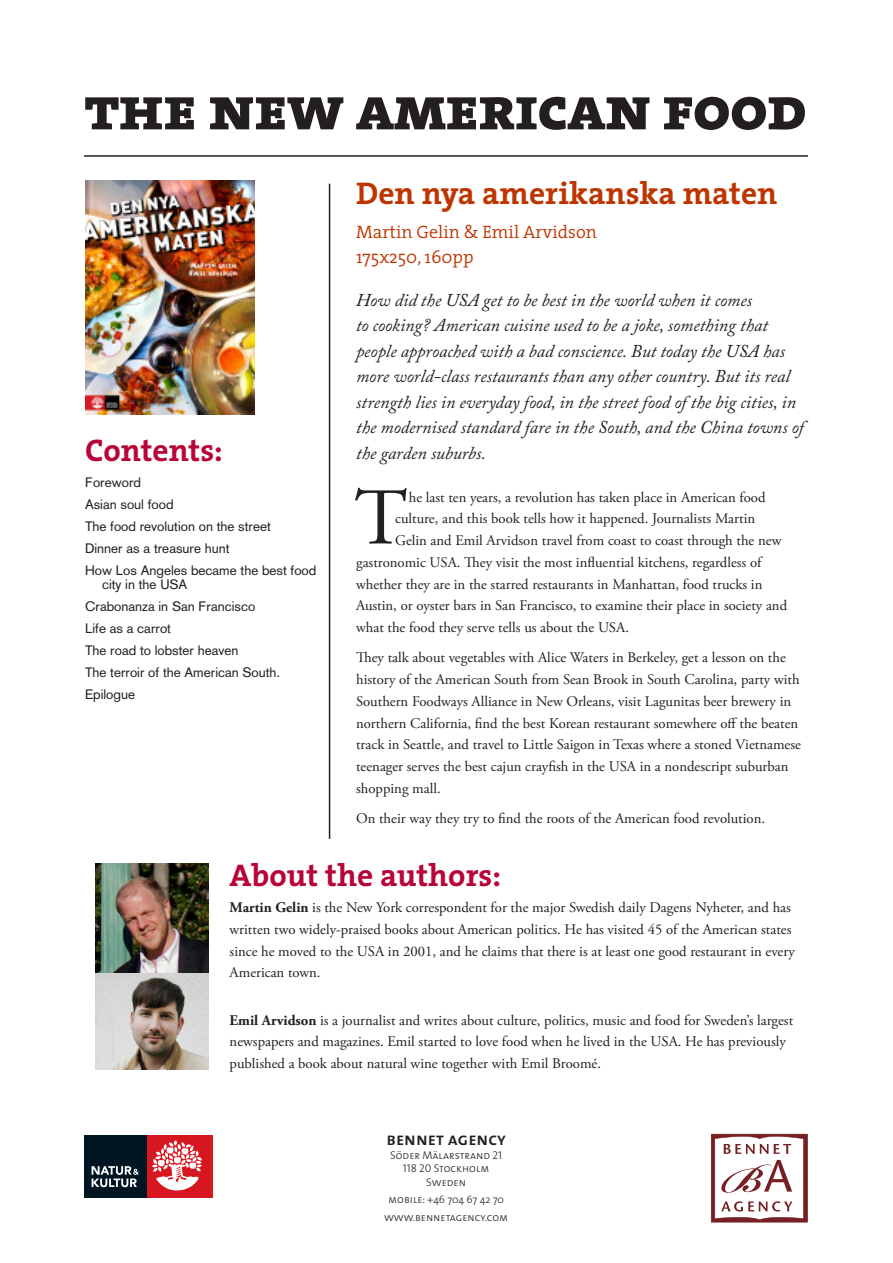
<style>
.page{position:relative;width:893px;height:1263px;background:#fff}
.page>*{position:absolute;margin:0;border:0;box-sizing:border-box;transform-origin:0 0}
.Titel{font:61.5px "The Serif Extra Bold Caps";letter-spacing:-.015em;color:#231f20}
.mellan{font:700 31.5px "The Serif";color:#b70537}
.sv_titel{font:700 31.5px "The Serif";color:#be3501}
.Ingress{font:italic 18px/25.5px "Adobe Caslon Pro";color:#231f20}
.Förfat{font:300 18px "The Serif";color:#be3501}
.t1{font:18px "The Sans Semi Bold Caps";color:#231f20}
.Bröd_2{font:14.7px/21.8px "Adobe Garamond Pro";color:#231f20}
.Innehåll{font:13.5px/13.5px "Akzidenz Grotesk";color:#231f20}
.t2{font:11.25px/13.5px "The Sans Light Caps";color:#231f20;text-align:center}
.t3{font:300 10.5px "The Sans";color:#231f20}
.s1{font-weight:700}
.s2{font-family:"The Sans Light Caps";font-weight:400;font-size:11.25px}
.s3{font-size:11.25px}
</style>
<div class="page">
<hr style="left:84px;top:155px;width:724px;height:2px;background:#231f20">
<hr style="left:329px;top:184px;width:1px;height:655px;background:#231f20">
<img style="left:85px;top:181px;width:170px;height:234px">
<div style="left:146px;top:1135px;width:67px;height:63px;background:#d7171f"></div>
<svg style="left:152px;top:1140px;width:50px;height:50px"></svg>
<div style="left:84px;top:1135px;width:62px;height:63px;background:#001522"></div>
<svg style="left:92px;top:1166px;width:47px;height:21px"></svg>
<img style="left:96px;top:863px;width:113px;height:111px">
<svg style="left:355px;top:488px;width:52px;height:56px"></svg>
<img style="left:96px;top:974px;width:113px;height:95px">
<svg style="left:711px;top:1134px;width:97px;height:88px"></svg>
<p class="Titel" style="left:84px;top:57px;width:724px">the new american food</p>
<p class="mellan" style="left:85px;top:424px;width:139px">Contents:</p>
<p class="Innehåll" style="left:85px;top:476px;width:57px">Foreword</p>
<p class="Innehåll" style="left:85px;top:498px;width:90px">Asian soul food</p>
<p class="Innehåll" style="left:85px;top:520px;width:187px">The food revolution on the street</p>
<p class="Innehåll" style="left:85px;top:542px;width:146px">Dinner as a treasure hunt</p>
<p class="Innehåll" style="left:102px;top:564px;width:216px;text-indent:-17px">How Los Angeles became the best food city in the USA</p>
<p class="Innehåll" style="left:85px;top:599px;width:172px">Crabonanza in San Francisco</p>
<p class="Innehåll" style="left:85px;top:621px;width:88px">Life as a carrot</p>
<p class="Innehåll" style="left:85px;top:643px;width:155px">The road to lobster heaven</p>
<p class="Innehåll" style="left:85px;top:665px;width:197px">The terroir of the American South.</p>
<p class="Innehåll" style="left:85px;top:687px;width:52px">Epilogue</p>
<p class="sv_titel" style="left:356px;top:166px;width:423px">Den nya amerikanska maten</p>
<p class="Förfat" style="left:356px;top:217px;width:242px">Martin Gelin &amp; Emil Arvidson</p>
<p class="Förfat" style="left:356px;top:242px;width:119px">175x250, 160pp</p>
<p class="Ingress" style="left:356px;top:287px;width:449px">How did the USA get to be best in the world when it comes<br>to cooking? American cuisine used to be a joke, something that people approached with a bad conscience. But today the USA has more world-class restaurants than any other country. But its real strength lies in everyday food, in the street food of the big cities, in the modernised standard fare in the South, and the China towns of the garden suburbs.</p>
<p class="Bröd_2" style="left:409px;top:487px;width:358px">he last ten years, a revolution has taken place in American food</p>
<p class="Bröd_2" style="left:395px;top:508px;width:362px">culture, and this book tells how it happened. Journalists Martin</p>
<p class="Bröd_2" style="left:395px;top:530px;width:388px">Gelin and Emil Arvidson travel from coast to coast through the new</p>
<p class="Bröd_2" style="left:356px;top:552px;width:407px">gastronomic USA. They visit the most influential kitchens, regardless of</p>
<p class="Bröd_2" style="left:356px;top:574px;width:408px">whether they are in the starred restaurants in Manhattan, food trucks in</p>
<p class="Bröd_2" style="left:356px;top:595px;width:433px">Austin, or oyster bars in San Francisco, to examine their place in society and</p>
<p class="Bröd_2" style="left:356px;top:617px;width:274px">what the food they serve tells us about the USA.</p>
<p class="Bröd_2" style="left:356px;top:647px;width:446px">They talk about vegetables with Alice Waters in Berkeley, get a lesson on the history of the American South from Sean Brook in South Carolina, party with Southern Foodways Alliance in New Orleans, visit Lagunitas beer brewery in northern California, find the best Korean restaurant somewhere off the beaten track in Seattle, and travel to Little Saigon in Texas where a stoned Vietnamese teenager serves the best cajun crayfish in the USA in a nondescript suburban shopping mall.</p>
<p class="Bröd_2" style="left:356px;top:808px;width:410px">On their way they try to find the roots of the American food revolution.</p>
<p class="mellan" style="left:230px;top:849px;width:273px">About the authors:</p>
<p class="Bröd_2" style="left:230px;top:897px;width:567px"><span class="s1">Martin Gelin</span> is the New York correspondent for the major Swedish daily Dagens Nyheter, and has written two widely-praised books about American politics. He has visited 45 of the American states since he moved to the USA in 2001, and he claims that there is at least one good restaurant in every American town.</p>
<p class="Bröd_2" style="left:230px;top:1009px;width:565px"><span class="s1">Emil Arvidson</span> is a journalist and writes about culture, politics, music and food for Sweden’s largest newspapers and magazines. Emil started to love food when he lived in the USA. He has previously published a book about natural wine together with Emil Broomé.</p>
<p class="t1" style="left:386px;top:1124px;width:121px">bennet agency</p>
<p class="t2" style="left:390px;top:1148px;width:113px">Söder Mälarstrand 21<br>118 20 Stockholm<br>Sweden</p>
<p class="t3" style="left:388px;top:1191px;width:117px"><span class="s2">mobile</span><span class="s3">: +</span>46 704 67 42 70</p>
<p class="t2" style="left:384px;top:1210px;width:126px">www.bennetagency.com</p>
</div>
